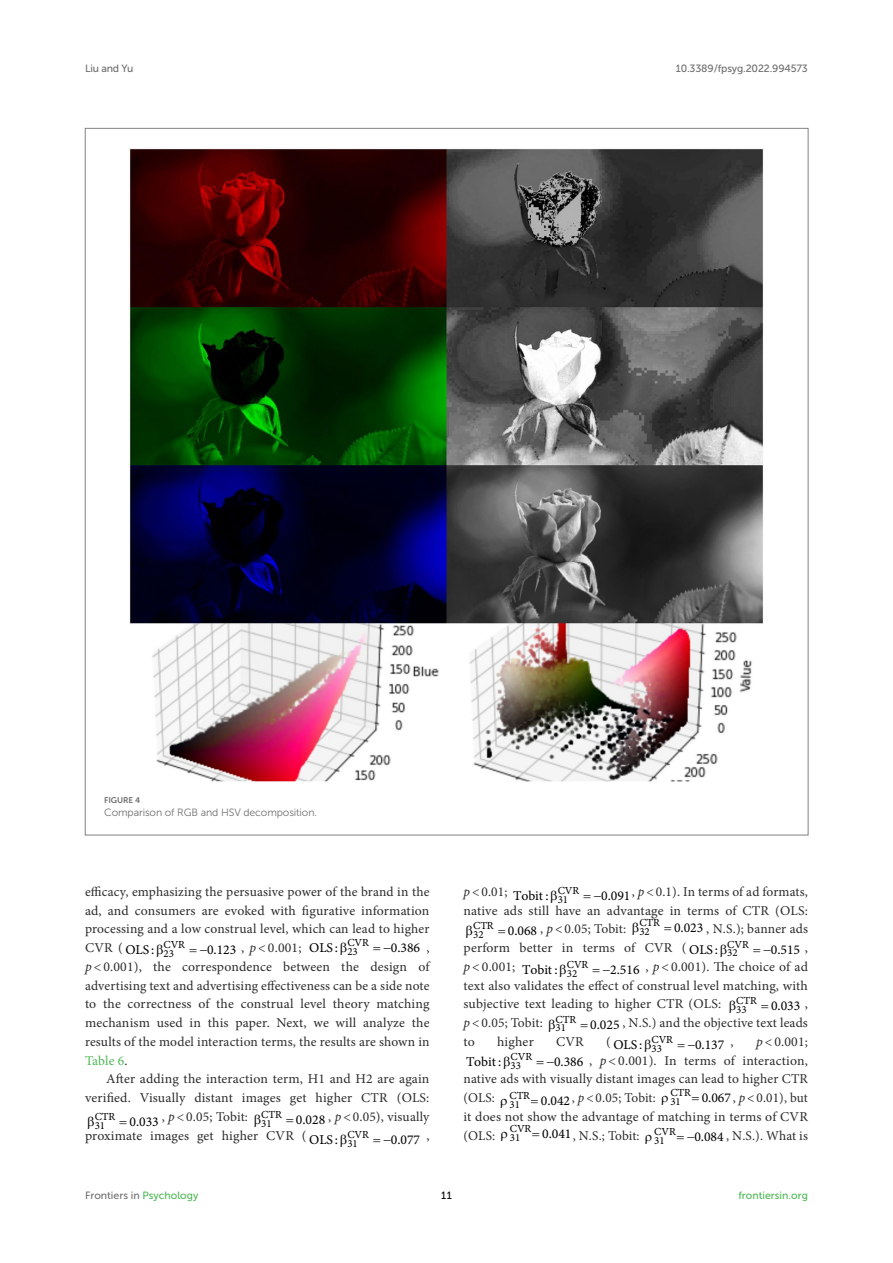
<style>
.page{position:relative;width:893px;height:1263px;background:#fff}
.page>*{position:absolute;margin:0;border:0;box-sizing:border-box;transform-origin:0 0}
.TEXT{font:13.5px/18.8px "Minion Pro";letter-spacing:.01em;color:#2b2b2a;text-align:justify}
.spi-math-img{font:13.5px "Minion Pro Capt";letter-spacing:-.005em;color:#000}
.spi-math-img-2{font:13.5px "Minion Pro";color:#2b2b2a}
.spi-math-img-3{font:10.8px/8.7px "Minion Pro Capt";letter-spacing:-.005em;color:#000}
.t1{font:10.5px "Museo Sans 500";letter-spacing:-.015em;color:#706f70}
.FIG_LEG{font:10.5px "Museo Sans 300";letter-spacing:-.01em;color:#706f70}
.t2{font:10.5px "Museo Sans 500";color:#4eb855}
.t3{font:10.5px "Museo Sans 500";color:#000}
.FIG_HD{font:8.25px "Museo Sans 700";letter-spacing:-.01em;color:#706f70}
.s1{font-style:italic}
.s2{color:#4eb855}
.s3{font-family:"Minion Pro Capt";color:#000}
</style>
<div class="page">
<img style="left:129px;top:148px;width:634px;height:634px">
<p class="t1" style="left:85px;top:63px;width:50px">Liu and Yu</p>
<p class="t1" style="left:676px;top:63px;width:134px">10.3389/fpsyg.2022.994573</p>
<p class="FIG_HD" style="left:104px;top:795px;width:37px">FIGURE 4</p>
<p class="FIG_LEG" style="left:104px;top:807px;width:214px">Comparison of RGB and HSV decomposition.</p>
<p class="TEXT" style="left:85px;top:882px;width:346px">efficacy, emphasizing the persuasive power of the brand in the ad, and consumers are evoked with figurative information processing and a low construal level, which can lead to higher CVR (</p>
<p class="spi-math-img-3" style="left:347px;top:938px;width:23px">CVR</p>
<p class="spi-math-img-3" style="left:164px;top:940px;width:23px">CVR</p>
<p class="spi-math-img" style="left:309px;top:938px;width:30px">OLS :</p>
<p class="spi-math-img" style="left:391px;top:938px;width:31px">0.386</p>
<p class="spi-math-img-3" style="left:164px;top:949px;width:12px">23</p>
<p class="TEXT" style="left:241px;top:938px;width:62px">, <span class="s1">p</span> &lt; 0.001;</p>
<p class="spi-math-img" style="left:125px;top:941px;width:30px">OLS :</p>
<p class="spi-math-img" style="left:207px;top:941px;width:31px">0.123</p>
<p class="spi-math-img-3" style="left:347px;top:947px;width:12px">23</p>
<p class="TEXT" style="left:85px;top:938px;width:346px;text-indent:341px">, <span class="s1">p</span> &lt; 0.001), the correspondence between the design of advertising text and advertising effectiveness can be a side note to the correctness of the construal level theory matching mechanism used in this paper. Next, we will analyze the results of the model interaction terms, the results are shown in <span class="s2">Table 6</span>.</p>
<p class="TEXT" style="left:85px;top:1070px;width:346px;text-align:right">After adding the interaction term, H1 and H2 are again verified. Visually distant images get higher CTR (OLS:</p>
<p class="spi-math-img-3" style="left:95px;top:1112px;width:22px">CTR<br>31</p>
<p class="spi-math-img" style="left:129px;top:1112px;width:31px">0.033</p>
<p class="TEXT" style="left:162px;top:1107px;width:88px">, <span class="s1">p</span> &lt; 0.05; Tobit:</p>
<p class="spi-math-img-3" style="left:261px;top:1110px;width:22px">CTR<br>31</p>
<p class="spi-math-img" style="left:296px;top:1110px;width:31px">0.028</p>
<p class="TEXT" style="left:328px;top:1107px;width:103px">, <span class="s1">p</span> &lt; 0.05), visually</p>
<p class="TEXT" style="left:85px;top:1126px;width:223px">proximate images get higher CVR (</p>
<p class="spi-math-img-3" style="left:347px;top:1130px;width:23px">CVR</p>
<p class="spi-math-img" style="left:309px;top:1130px;width:30px">OLS :</p>
<p class="spi-math-img" style="left:391px;top:1130px;width:31px">0.077</p>
<p class="TEXT" style="left:426px;top:1126px;width:5px">,</p>
<p class="spi-math-img-3" style="left:347px;top:1139px;width:12px">31</p>
<p class="TEXT" style="left:463px;top:882px;width:346px;text-align:right">, <span class="s1">p</span> &lt; 0.1). In terms of ad formats,<br>native ads still have an advantage in terms of CTR (OLS:</p>
<p class="spi-math-img-3" style="left:473px;top:921px;width:22px">CTR<br>32</p>
<p class="spi-math-img" style="left:508px;top:921px;width:31px">0.068</p>
<p class="TEXT" style="left:540px;top:920px;width:88px">, <span class="s1">p</span> &lt; 0.05; Tobit:</p>
<p class="spi-math-img-3" style="left:639px;top:918px;width:22px">CTR<br>32</p>
<p class="spi-math-img" style="left:674px;top:918px;width:31px">0.023</p>
<p class="TEXT" style="left:706px;top:920px;width:103px">, N.S.); banner ads</p>
<p class="TEXT" style="left:463px;top:938px;width:225px">perform better in terms of CVR (</p>
<p class="spi-math-img-3" style="left:727px;top:940px;width:23px">CVR</p>
<p class="TEXT" style="left:463px;top:882px;width:46px"><span class="s1">p</span> &lt; 0.01;</p>
<p class="spi-math-img-3" style="left:558px;top:886px;width:23px">CVR</p>
<p class="spi-math-img" style="left:513px;top:887px;width:37px">Tobit :</p>
<p class="spi-math-img" style="left:601px;top:887px;width:31px">0.091</p>
<p class="spi-math-img-3" style="left:558px;top:895px;width:12px">31</p>
<p class="spi-math-img" style="left:689px;top:940px;width:30px">OLS :</p>
<p class="spi-math-img" style="left:771px;top:940px;width:31px">0.515</p>
<p class="spi-math-img-3" style="left:727px;top:948px;width:12px">32</p>
<p class="TEXT" style="left:805px;top:938px;width:5px">,</p>
<p class="TEXT" style="left:463px;top:957px;width:53px"><span class="s1">p</span> &lt; 0.001;</p>
<p class="spi-math-img-3" style="left:567px;top:960px;width:23px">CVR</p>
<p class="TEXT" style="left:463px;top:957px;width:346px;text-indent:182px">, <span class="s1">p</span> &lt; 0.001). The choice of ad text also validates the effect of construal level matching, with subjective text leading to higher CTR (OLS:</p>
<p class="spi-math-img" style="left:522px;top:960px;width:37px">Tobit :</p>
<p class="spi-math-img" style="left:610px;top:960px;width:31px">2.516</p>
<p class="spi-math-img-3" style="left:567px;top:969px;width:12px">32</p>
<p class="spi-math-img-3" style="left:736px;top:996px;width:22px">CTR<br>33</p>
<p class="spi-math-img" style="left:771px;top:996px;width:31px">0.033</p>
<p class="TEXT" style="left:805px;top:995px;width:5px">,</p>
<p class="TEXT" style="left:463px;top:1013px;width:81px"><span class="s1">p</span> &lt; 0.05; Tobit:</p>
<p class="spi-math-img-3" style="left:556px;top:1015px;width:22px">CTR<br>31</p>
<p class="spi-math-img" style="left:590px;top:1015px;width:31px">0.025</p>
<p class="TEXT" style="left:622px;top:1013px;width:187px">, N.S.) and the objective text leads</p>
<p class="TEXT" style="left:463px;top:1032px;width:13px">to</p>
<p class="TEXT" style="left:497px;top:1032px;width:38px">higher</p>
<p class="TEXT" style="left:556px;top:1032px;width:29px">CVR</p>
<p class="TEXT" style="left:606px;top:1032px;width:6px">(</p>
<p class="spi-math-img-3" style="left:651px;top:1035px;width:23px">CVR</p>
<p class="spi-math-img-3" style="left:651px;top:1044px;width:12px">33</p>
<p class="TEXT" style="left:730px;top:1032px;width:5px">,</p>
<p class="TEXT" style="left:756px;top:1032px;width:53px"><span class="s1">p</span> &lt; 0.001;</p>
<p class="spi-math-img" style="left:613px;top:1035px;width:30px">OLS :</p>
<p class="spi-math-img" style="left:695px;top:1035px;width:31px">0.137</p>
<p class="spi-math-img-3" style="left:511px;top:1052px;width:23px">CVR</p>
<p class="TEXT" style="left:463px;top:1051px;width:346px;text-indent:126px">, <span class="s1">p</span> &lt; 0.001). In terms of interaction, native ads with visually distant images can lead to higher CTR (OLS:</p>
<p class="spi-math-img" style="left:466px;top:1052px;width:37px">Tobit :</p>
<p class="spi-math-img" style="left:554px;top:1052px;width:31px">0.386</p>
<p class="spi-math-img-3" style="left:511px;top:1061px;width:12px">33</p>
<p class="spi-math-img-3" style="left:509px;top:1091px;width:22px">CTR<br>31</p>
<p class="spi-math-img" style="left:541px;top:1091px;width:31px">0.042</p>
<p class="TEXT" style="left:572px;top:1088px;width:86px">, <span class="s1">p</span> &lt; 0.05; Tobit:</p>
<p class="spi-math-img-3" style="left:670px;top:1088px;width:22px">CTR<br>31</p>
<p class="spi-math-img-2" style="left:702px;top:1089px;width:108px"><span class="s3">0.067</span> , <span class="s1">p</span> &lt; 0.01), but</p>
<p class="TEXT" style="left:463px;top:1107px;width:346px">it does not show the advantage of matching in terms of CVR (OLS:</p>
<p class="spi-math-img-3" style="left:510px;top:1124px;width:23px">CVR<br>31</p>
<p class="spi-math-img" style="left:542px;top:1124px;width:31px">0.041</p>
<p class="TEXT" style="left:573px;top:1126px;width:68px">, N.S.; Tobit:</p>
<p class="spi-math-img-3" style="left:654px;top:1127px;width:23px">CVR<br>31</p>
<p class="spi-math-img" style="left:694px;top:1127px;width:31px">0.084</p>
<p class="TEXT" style="left:726px;top:1126px;width:83px">, N.S.). What is</p>
<p class="t1" style="left:85px;top:1190px;width:115px">Frontiers in <span class="s2">Psychology</span></p>
<p class="t3" style="left:441px;top:1190px;width:12px">11</p>
<p class="t2" style="left:738px;top:1190px;width:71px">frontiersin.org</p>
</div>
